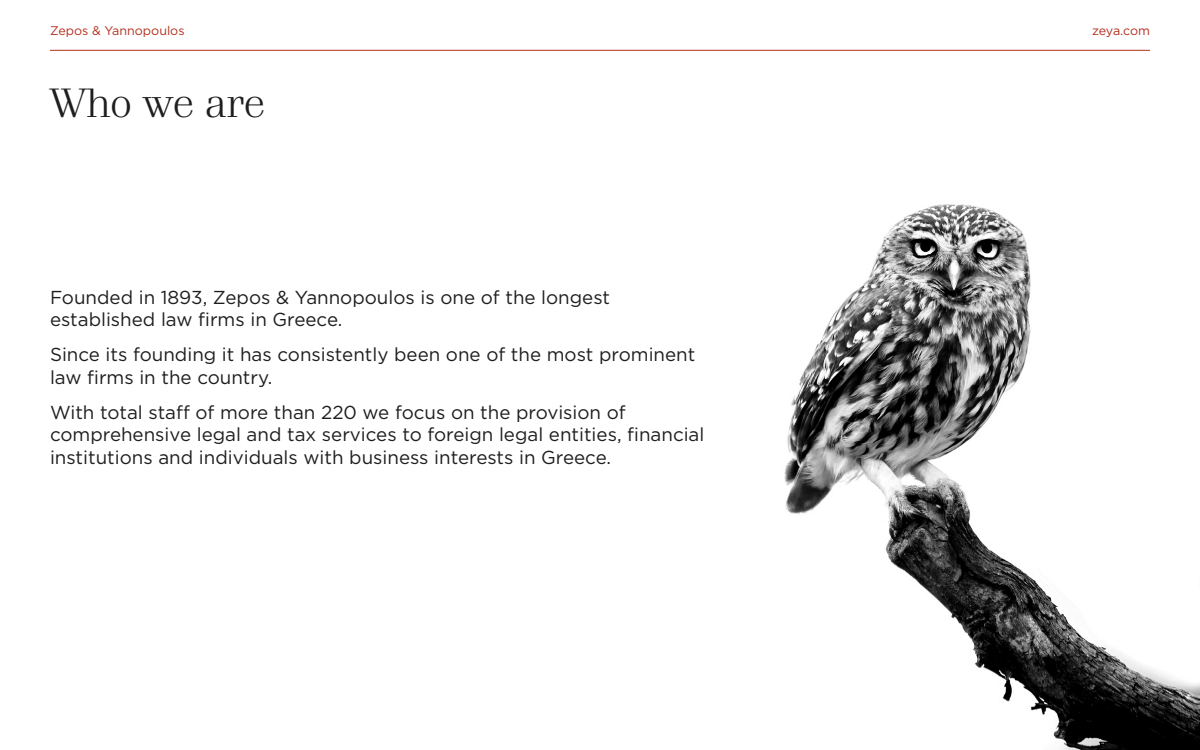
<style>
.page{position:relative;width:1200px;height:750px;background:#fff}
.page>*{position:absolute;margin:0;border:0;box-sizing:border-box;transform-origin:0 0}
.t1{font:300 40.62px "Waldorf TL Pro";color:#1e1e1e}
.t2{font:18.75px/22.5px "Gotham Greek";color:#1e1e1e}
.t3{font:12.5px "Gotham Greek";color:#b32f1d}
</style>
<div class="page">
<hr style="left:50px;top:50px;width:1100px;height:1px;background:#b32f1d">
<img style="left:784px;top:204px;width:416px;height:546px">
<p class="t3" style="left:50px;top:24px;width:136px">Zepos &amp; Yannopoulos</p>
<p class="t3" style="left:1092px;top:24px;width:59px">zeya.com</p>
<h1 class="t1" style="left:50px;top:79px;width:216px">Who we are</h1>
<p class="t2" style="left:50px;top:285px;width:562px">Founded in 1893, Zepos &amp; Yannopoulos is one of the longest established law firms in Greece.</p>
<p class="t2" style="left:50px;top:343px;width:647px">Since its founding it has consistently been one of the most prominent law firms in the country.</p>
<p class="t2" style="left:50px;top:400px;width:656px">With total staff of more than 220 we focus on the provision of comprehensive legal and tax services to foreign legal entities, financial institutions and individuals with business interests in Greece.</p>
</div>
